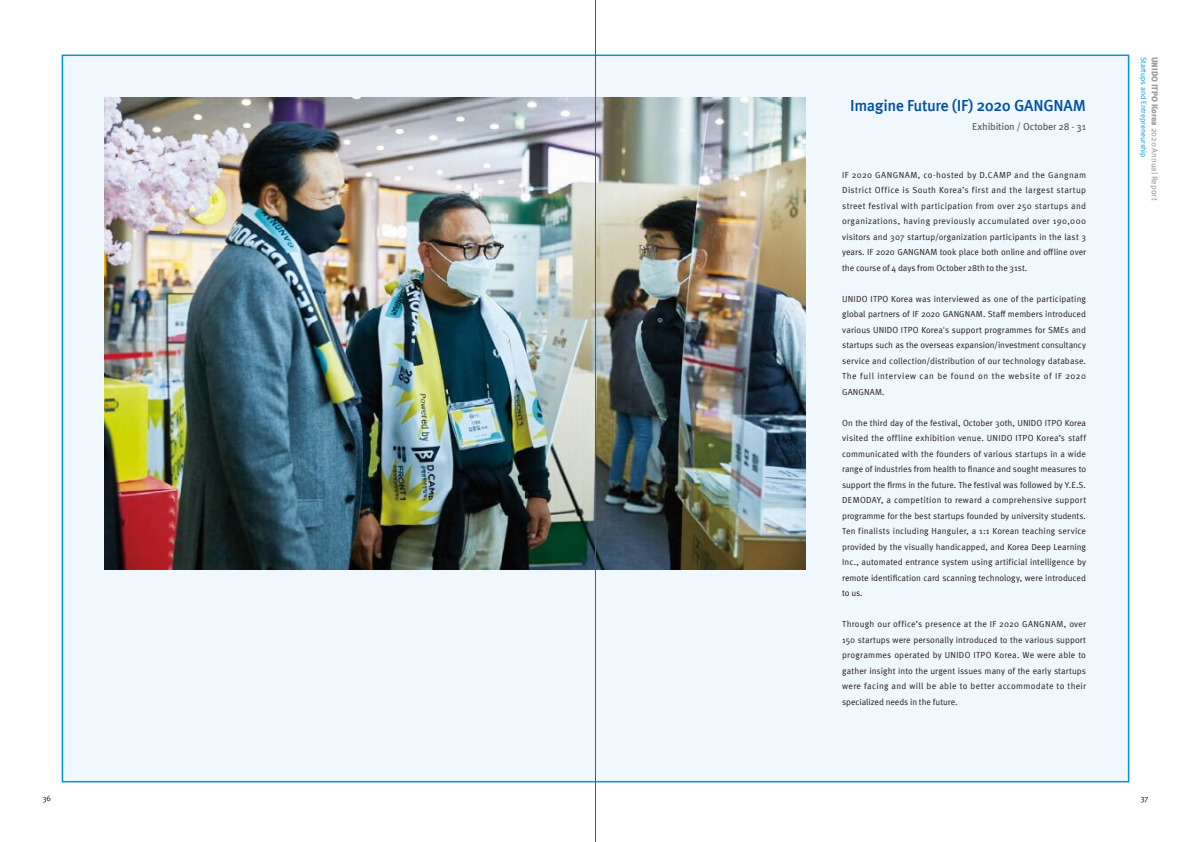
<style>
.page{position:relative;width:1191px;height:842px;background:#fff}
.page>*{position:absolute;margin:0;border:0;box-sizing:border-box;transform-origin:0 0}
.t1{font:500 16px "Meta Pro";letter-spacing:-.025em;color:#0050a4}
.t2{font:10px "Meta Pro";letter-spacing:-.015em;color:#595757}
.t3{font:8.8px/15.5px "Meta Pro";letter-spacing:.005em;color:#221815;text-align:justify}
.t4{font:8.5px "Meta Pro";letter-spacing:-.005em;color:#9fa0a0}
.t5{font:8px "Meta Pro";color:#221815}
.t6{font:7.5px "Meta Pro";color:#0095da}
.s1{font-weight:900}
</style>
<div class="page">
<div style="left:595px;top:55px;width:534px;height:727px;background:#f0f7fd;border:2px solid #0095da"></div>
<div style="left:62px;top:55px;width:534px;height:727px;background:#f0f7fd;border:2px solid #0095da"></div>
<img style="left:105px;top:98px;width:700px;height:472px">
<hr style="left:595px;top:0;width:1px;height:842px;background:#595757">
<h1 class="t1" style="left:850px;top:93px;width:237px">Imagine Future (IF) 2020 GANGNAM</h1>
<p class="t2" style="left:972px;top:119px;width:115px">Exhibition / October 28 - 31</p>
<p class="t3" style="left:842px;top:167px;width:245px">IF 2020 GANGNAM, co-hosted by D.CAMP and the Gangnam District Office is South Korea’s first and the largest startup street festival with participation from over 250 startups and organizations, having previously accumulated over 190,000 visitors and 307 startup/organization participants in the last 3 years. IF 2020 GANGNAM took place both online and offline over the course of 4 days from October 28th to the 31st.</p>
<p class="t3" style="left:842px;top:291px;width:245px">UNIDO ITPO Korea was interviewed as one of the participating global partners of IF 2020 GANGNAM. Staff members introduced various UNIDO ITPO Korea's support programmes for SMEs and startups such as the overseas expansion/investment consultancy service and collection/distribution of our technology database.<br>The full interview can be found on the website of IF 2020<br>GANGNAM.</p>
<p class="t3" style="left:842px;top:414px;width:245px">On the third day of the festival, October 30th, UNIDO ITPO Korea visited the offline exhibition venue. UNIDO ITPO Korea’s staff communicated with the founders of various startups in a wide range of industries from health to finance and sought measures to support the firms in the future. The festival was followed by Y.E.S.<br>DEMODAY, a competition to reward a comprehensive support programme for the best startups founded by university students.<br>Ten finalists including Hanguler, a 1:1 Korean teaching service provided by the visually handicapped, and Korea Deep Learning Inc., automated entrance system using artificial intelligence by remote identification card scanning technology, were introduced to us.</p>
<p class="t3" style="left:842px;top:616px;width:245px">Through our office’s presence at the IF 2020 GANGNAM, over 150 startups were personally introduced to the various support programmes operated by UNIDO ITPO Korea. We were able to gather insight into the urgent issues many of the early startups were facing and will be able to better accommodate to their specialized needs in the future.</p>
<p class="t6" style="left:1149px;top:57px;width:103px;rotate:90deg">Startups and Entrepreneurship</p>
<p class="t4" style="left:1161px;top:57px;width:145px;rotate:90deg"><span class="s1">UNIDO ITPO korea</span> 2020 Annual Report</p>
<p class="t5" style="left:42px;top:792px;width:10px">36</p>
<p class="t5" style="left:1140px;top:792px;width:10px">37</p>
</div>
